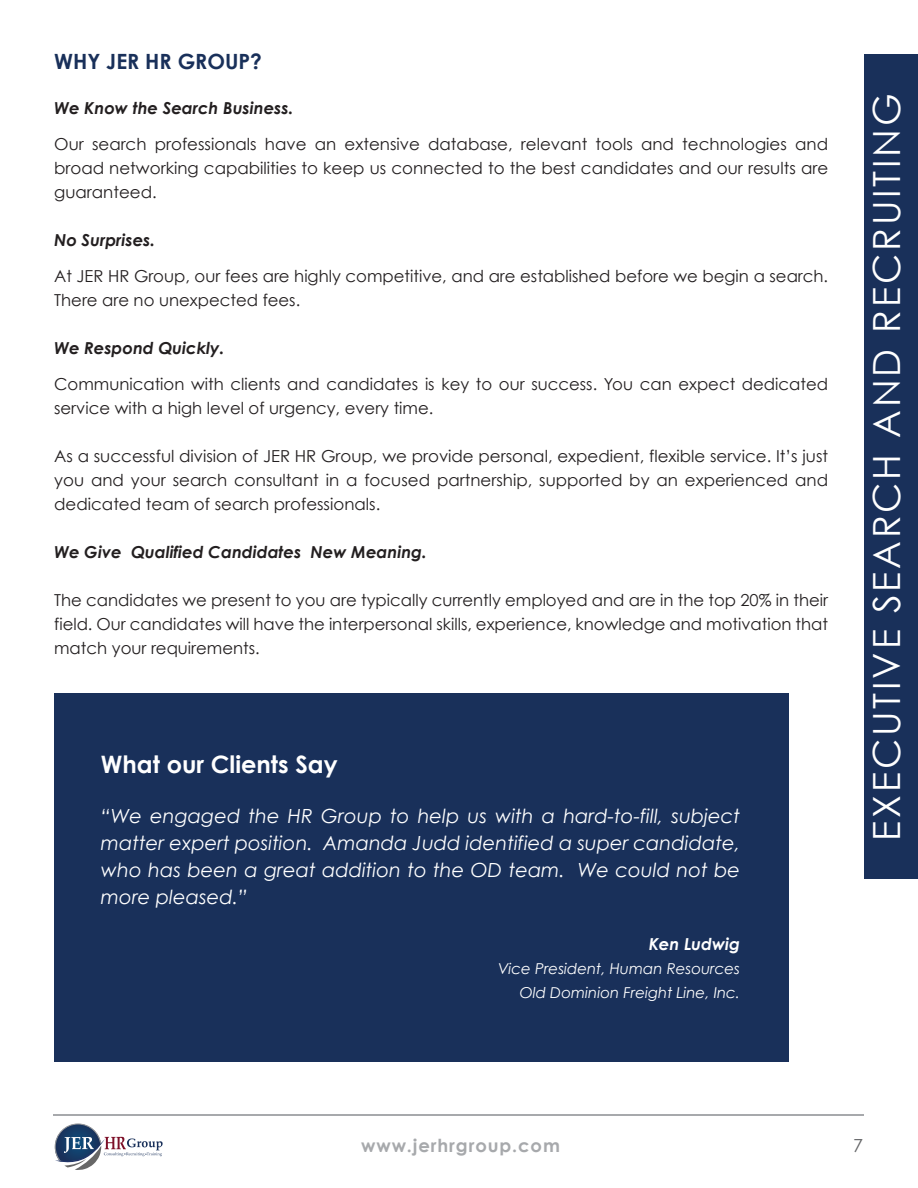
<style>
.page{position:relative;width:918px;height:1188px;background:#fff}
.page>*{position:absolute;margin:0;border:0;box-sizing:border-box;transform-origin:0 0}
.t1{font:37.5px "Century Gothic";letter-spacing:.075em;color:#fff}
.t2{font:700 24px "Century Gothic";color:#fff}
.t3{font:700 21px "Century Gothic";color:#19305a}
.t4{font:italic 19.5px/27px "Century Gothic";color:#fff;text-align:justify}
.t5{font:700 18px "Century Gothic";letter-spacing:.05em;color:#a7a9ac}
.t6{font:18px "Century Gothic";color:#636466}
.t7{font:16.5px/24px "Century Gothic";color:#231f20;text-align:justify}
.t8{font:italic 700 16.5px "Century Gothic";color:#231f20}
.t9{font:italic 700 16.5px "Century Gothic";color:#fff}
.t10{font:italic 15px/24px "Century Gothic";color:#fff;text-align:right}
</style>
<div class="page">
<div style="left:864px;top:54px;width:54px;height:825px;background:#19305a"></div>
<hr style="left:54px;top:1115px;width:810px;height:1px;background:#a7a9ac">
<svg style="left:55px;top:1123px;width:108px;height:47px"></svg>
<div style="left:54px;top:693px;width:734px;height:369px;background:#19305a"></div>
<p class="t3" style="left:54px;top:46px;width:209px">WHY JER HR GROUP?</p>
<p class="t8" style="left:54px;top:98px;width:241px">We Know the Search Business.</p>
<p class="t7" style="left:54px;top:132px;width:775px">Our search professionals have an extensive database, relevant tools and technologies and broad networking capabilities to keep us connected to the best candidates and our results are guaranteed.</p>
<p class="t8" style="left:54px;top:230px;width:102px">No Surprises.</p>
<p class="t7" style="left:54px;top:264px;width:775px">At JER HR Group, our fees are highly competitive, and are established before we begin a search.<br>There are no unexpected fees.</p>
<p class="t8" style="left:54px;top:338px;width:172px">We Respond Quickly.</p>
<p class="t7" style="left:54px;top:372px;width:775px">Communication with clients and candidates is key to our success. You can expect dedicated service with a high level of urgency, every time.</p>
<p class="t7" style="left:54px;top:444px;width:775px">As a successful division of JER HR Group, we provide personal, expedient, flexible service. It’s just you and your search consultant in a focused partnership, supported by an experienced and dedicated team of search professionals.</p>
<p class="t8" style="left:54px;top:542px;width:374px">We Give ‘Qualified Candidates’ New Meaning.</p>
<p class="t7" style="left:54px;top:588px;width:775px">The candidates we present to you are typically currently employed and are in the top 20% in their field. Our candidates will have the interpersonal skills, experience, knowledge and motivation that match your requirements.</p>
<h2 class="t2" style="left:101px;top:747px;width:238px">What our Clients Say</h2>
<p class="t4" style="left:101px;top:802px;width:641px">“We engaged the HR Group to help us with a hard-to-fill, subject matter expert position. Amanda Judd identified a super candidate, who has been a great addition to the OD team. We could not be more pleased.”</p>
<p class="t9" style="left:649px;top:934px;width:93px">Ken Ludwig</p>
<p class="t10" style="left:498px;top:957px;width:244px">Vice President, Human Resources<br>Old Dominion Freight Line, Inc.</p>
<h1 class="t1" style="left:864px;top:841px;width:749px;rotate:-90deg">EXECUTIVE SEARCH AND RECRUITING</h1>
<p class="t5" style="left:361px;top:1132px;width:200px">www.jerhrgroup.com</p>
<p class="t6" style="left:853px;top:1135px;width:11px">7</p>
</div>
